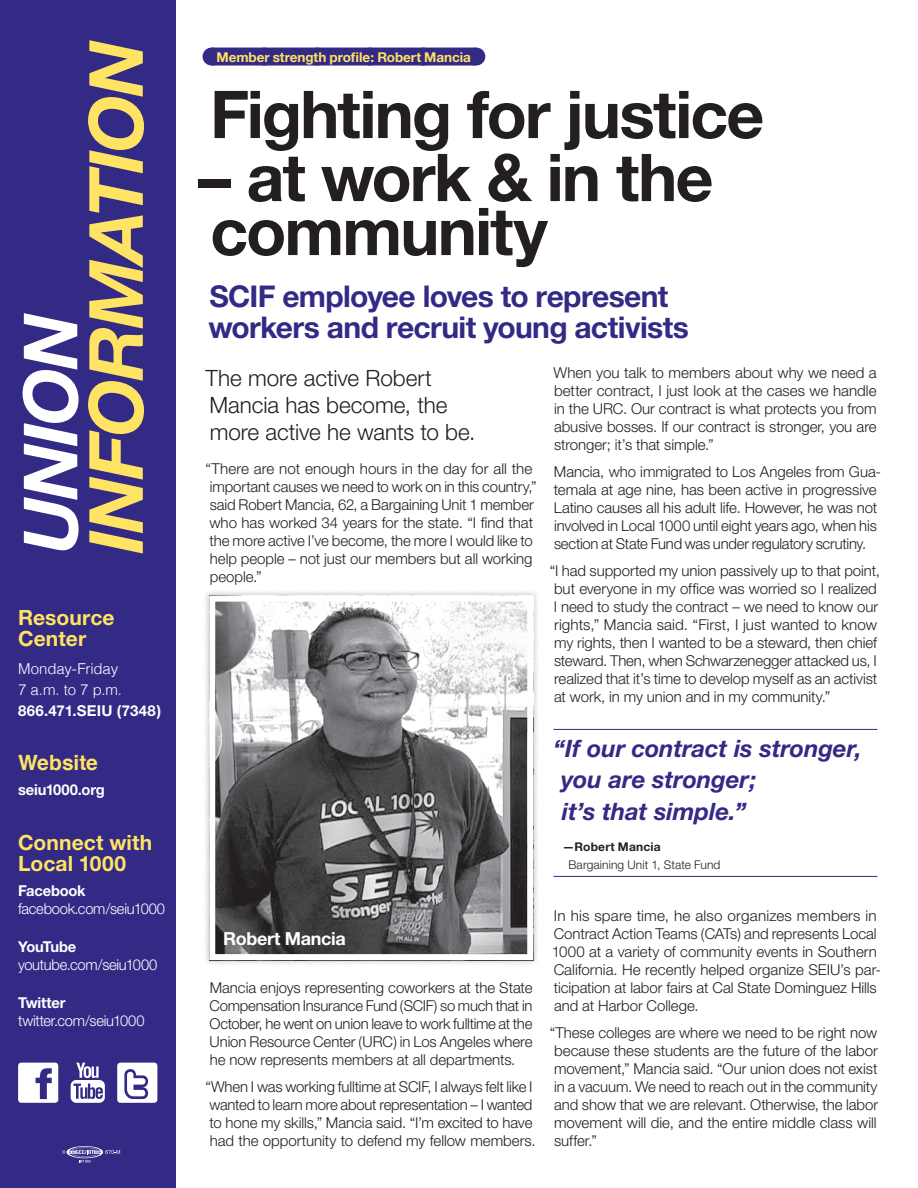
<style>
.page{position:relative;width:918px;height:1188px;background:#fff}
.page>*{position:absolute;margin:0;border:0;box-sizing:border-box;transform-origin:0 0}
.t1{font:700 66px/54px "Helvetica Neue";letter-spacing:-.03em;color:#231f20}
.t2{font:700 30px/31.5px "Helvetica Neue";letter-spacing:-.02em;color:#332a86}
.t3{font:italic 700 24px/31.5px "Helvetica Neue";letter-spacing:-.005em;color:#332a86}
.t4{font:300 22.5px/27px "Helvetica Neue";letter-spacing:-.005em;color:#231f20}
.t5{font:700 21px/21px "Helvetica Neue";letter-spacing:.005em;color:#ffe363}
.t6{font:700 21px "Helvetica";letter-spacing:-.005em;color:#ffe363}
.t7{font:700 18px "Helvetica Neue";letter-spacing:-.02em;color:#fff}
.t8{font:300 15px/18px "Helvetica Neue";letter-spacing:-.005em;color:#231f20}
.t9{font:300 15px "Helvetica Neue";letter-spacing:-.02em;color:#fff}
.t10{font:700 15px "Helvetica Neue";letter-spacing:-.01em;color:#fff}
.t11{font:300 15px/21px "Helvetica";letter-spacing:-.01em;color:#fff}
.t12{font:700 15px "Helvetica Neue";letter-spacing:.02em;color:#fff}
.t13{font:700 13.5px "Helvetica Neue";letter-spacing:-.005em;color:#ffe363}
.t14{font:300 12px "Helvetica Neue";letter-spacing:.01em;color:#231f20}
.t15{font:700 12px "Helvetica Neue";letter-spacing:.015em;color:#231f20}
</style>
<div class="page">
<div style="left:0;top:0;width:176px;height:1188px;background:#332a86"></div>
<div style="left:117px;top:1063px;width:40px;height:40px;background:#fff;border-radius:3px"></div>
<svg style="left:124px;top:1069px;width:25px;height:30px"></svg>
<div style="left:71px;top:1080px;width:34px;height:23px;background:#fff;border-radius:5px"></div>
<svg style="left:76px;top:1063px;width:23px;height:15px"></svg>
<svg style="left:73px;top:1084px;width:30px;height:15px"></svg>
<svg style="left:18px;top:1063px;width:40px;height:40px"></svg>
<svg style="left:88px;top:40px;width:56px;height:514px"></svg>
<svg style="left:23px;top:313px;width:56px;height:237px"></svg>
<svg style="left:62px;top:1146px;width:58px;height:17px"></svg>
<div style="left:212px;top:48px;width:263px;height:18px;background:#332a86"></div>
<svg style="left:264px;top:65px;width:185px;height:1px"></svg>
<svg style="left:475px;top:48px;width:1px;height:18px"></svg>
<hr style="left:554px;top:729px;width:324px;height:1px;background:#332a86">
<hr style="left:554px;top:876px;width:324px;height:1px;background:#332a86">
<div style="left:203px;top:589px;width:336px;height:377px;background:#231f20;opacity:.25"></div>
<img style="left:216px;top:603px;width:310px;height:350px">
<div style="left:209px;top:596px;width:324px;height:364px;border:6px solid #fff"></div>
<h3 class="t5" style="left:18px;top:606px;width:98px">Resource<br>Center</h3>
<p class="t11" style="left:18px;top:657px;width:106px">Monday-Friday<br>7 a.m. to 7 p.m.</p>
<p class="t12" style="left:18px;top:701px;width:145px">866.471.SEIU (7348)</p>
<h3 class="t6" style="left:18px;top:746px;width:81px">Website</h3>
<p class="t10" style="left:18px;top:780px;width:88px">seiu1000.org</p>
<h3 class="t5" style="left:18px;top:831px;width:136px">Connect with<br>Local 1000</h3>
<p class="t10" style="left:18px;top:881px;width:69px">Facebook</p>
<p class="t9" style="left:18px;top:899px;width:149px">facebook.com/seiu1000</p>
<p class="t10" style="left:18px;top:937px;width:60px">YouTube</p>
<p class="t9" style="left:18px;top:955px;width:141px">youtube.com/seiu1000</p>
<p class="t10" style="left:18px;top:993px;width:49px">Twitter</p>
<p class="t9" style="left:18px;top:1011px;width:128px">twitter.com/seiu1000</p>
<p class="t13" style="left:217px;top:48px;width:256px">Member strength profile: Robert Mancia</p>
<h1 class="t1" style="left:210px;top:86px;width:556px">Fighting for justice</h1>
<h1 class="t1" style="left:198px;top:149px;width:516px">– at work &amp; in the community</h1>
<h2 class="t2" style="left:208px;top:280px;width:482px">SCIF employee loves to represent workers and recruit young activists</h2>
<h3 class="t4" style="left:205px;top:364px;width:272px">The more active Robert<br>Mancia has become, the more active he wants to be.</h3>
<p class="t8" style="left:206px;top:459px;width:333px">“There are not enough hours in the day for all the important causes we need to work on in this country,” said Robert Mancia, 62, a Bargaining Unit 1 member who has worked 34 years for the state. “I find that the more active I’ve become, the more I would like to help people – not just our members but all working people.”</p>
<p class="t8" style="left:554px;top:363px;width:325px;text-align:justify">When you talk to members about why we need a better contract, I just look at the cases we handle in the URC. Our contract is what protects you from abusive bosses. If our contract is stronger, you are stronger; it’s that simple.”</p>
<p class="t8" style="left:554px;top:462px;width:329px">Mancia, who immigrated to Los Angeles from Gua&shy;temala at age nine, has been active in progressive Latino causes all his adult life. However, he was not involved in Local 1000 until eight years ago, when his section at State Fund was under regulatory scrutiny.</p>
<p class="t8" style="left:550px;top:561px;width:332px">“I had supported my union passively up to that point, but everyone in my office was worried so I realized<br>I need to study the contract – we need to know our rights,” Mancia said. “First, I just wanted to know my rights, then I wanted to be a steward, then chief steward. Then, when Schwarzenegger attacked us, I realized that it’s time to develop myself as an activist at work, in my union and in my community.”</p>
<p class="t7" style="left:223px;top:927px;width:124px">Robert Mancia</p>
<p class="t8" style="left:209px;top:978px;width:324px;text-align:justify">Mancia enjoys representing coworkers at the State Compensation Insurance Fund (SCIF) so much that in October, he went on union leave to work fulltime at the Union Resource Center (URC) in Los Angeles where he now represents members at all departments.</p>
<p class="t8" style="left:206px;top:1077px;width:332px">“When I was working fulltime at SCIF, I always felt like I wanted to learn more about representation – I wanted to hone my skills,” Mancia said. “I’m excited to have had the opportunity to defend my fellow members.</p>
<h3 class="t3" style="left:561px;top:732px;width:302px;text-indent:-8px">“If our contract is stronger, you are stronger;<br>it’s that simple.”</h3>
<p class="t15" style="left:563px;top:840px;width:100px">—Robert Mancia</p>
<p class="t14" style="left:569px;top:858px;width:153px">Bargaining Unit 1, State Fund</p>
<p class="t8" style="left:552px;top:906px;width:331px">In his spare time, he also organizes members in Contract Action Teams (CATs) and represents Local 1000 at a variety of community events in Southern California. He recently helped organize SEIU’s par&shy;ticipation at labor fairs at Cal State Dominguez Hills and at Harbor College.</p>
<p class="t8" style="left:550px;top:1023px;width:330px;text-align:justify">“These colleges are where we need to be right now because these students are the future of the labor movement,” Mancia said. “Our union does not exist in a vacuum. We need to reach out in the community and show that we are relevant. Otherwise, the labor movement will die, and the entire middle class will suffer.”</p>
</div>
